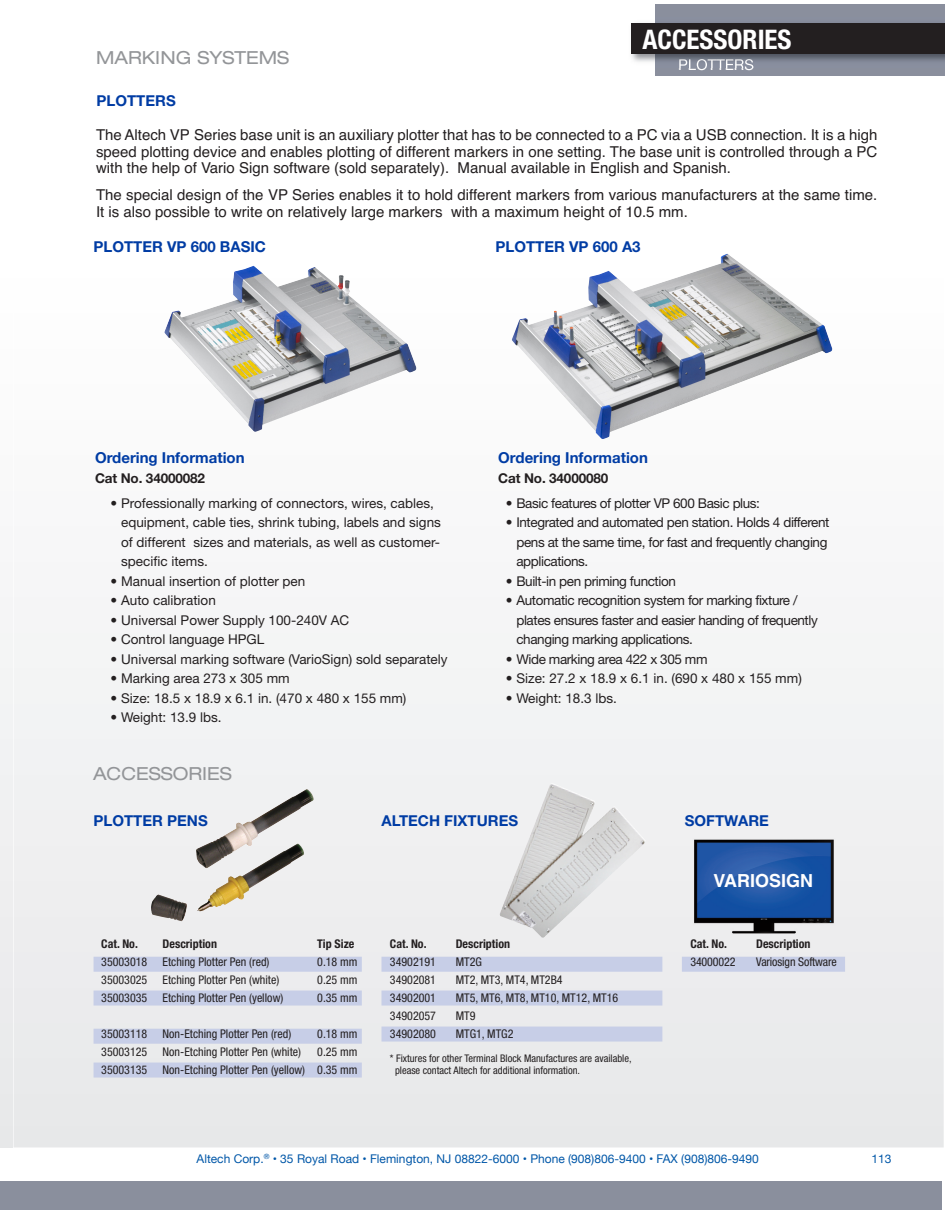
<style>
.page{position:relative;width:945px;height:1215px;background:#fff}
.page>*{position:absolute;margin:0;border:0;box-sizing:border-box;transform-origin:0 0}
.t1{font:700 condensed 27px "Helvetica Neue";color:#fff}
.t2{font:expanded 18px "Helvetica Neue";color:#939598}
.t3{font:700 18px "Helvetica";color:#fff}
.t4{font:15px/16.5px "Helvetica";color:#231f20;text-align:justify}
.t5{font:700 15px "Helvetica Neue";color:#003ca4}
.t6{font:15px "Helvetica Neue";color:#fff}
.t7{font:13.5px/19.5px "Helvetica Neue";color:#231f20}
.t8{font:13.5px/19.5px "Helvetica Neue";letter-spacing:-.03em;color:#231f20}
.t9{font:700 13.5px "Helvetica Neue";letter-spacing:-.01em;color:#231f20}
.t10{font:condensed 12px "Helvetica Neue";color:#231f20}
.t11{font:12px "Helvetica Neue";color:#0157a8}
.t12{font:700 condensed 12px "Helvetica Neue";color:#231f20}
.t13{font:condensed 10.5px/12px "Helvetica Neue";color:#231f20}
</style>
<div class="page">
<div style="left:0;top:1182px;width:14px;height:28px;background:#8a8f9d"></div>
<div style="left:14px;top:1182px;width:928px;height:28px;background:#8a8f9d"></div>
<div style="left:656px;top:4px;width:289px;height:71px;background:#8a8f9d"></div>
<img style="left:631px;top:18px;width:314px;height:49px">
<img style="left:679px;top:59px;width:74px;height:8px">
<div style="left:632px;top:23px;width:313px;height:31px;background:#231f20"></div>
<img style="left:164px;top:266px;width:253px;height:166px">
<img style="left:512px;top:254px;width:320px;height:185px">
<img style="left:151px;top:789px;width:163px;height:132px">
<img style="left:500px;top:783px;width:146px;height:155px">
<img style="left:691px;top:835px;width:145px;height:101px">
<div style="left:94px;top:957px;width:268px;height:15px;background:#c7cee7"></div>
<div style="left:94px;top:991px;width:268px;height:15px;background:#c7cee7"></div>
<div style="left:94px;top:1029px;width:268px;height:15px;background:#c7cee7"></div>
<div style="left:94px;top:1063px;width:268px;height:15px;background:#c7cee7"></div>
<div style="left:381px;top:957px;width:281px;height:15px;background:#c7cee7"></div>
<div style="left:381px;top:991px;width:281px;height:15px;background:#c7cee7"></div>
<div style="left:381px;top:1027px;width:281px;height:15px;background:#c7cee7"></div>
<div style="left:682px;top:957px;width:163px;height:15px;background:#c7cee7"></div>
<p class="t2" style="left:96px;top:51px;width:195px">MARKING SYSTEMS</p>
<p class="t5" style="left:97px;top:96px;width:81px">PLOTTERS</p>
<h1 class="t1" style="left:643px;top:30px;width:151px">ACCESSORIES</h1>
<p class="t6" style="left:678px;top:59px;width:77px">PLOTTERS</p>
<p class="t4" style="left:96px;top:127px;width:783px">The Altech VP Series base unit is an auxiliary plotter that has to be connected to a PC via a USB connection. It is a high speed plotting device and enables plotting of different markers in one setting. The base unit is controlled through a PC with the help of Vario Sign software (sold separately). Manual available in English and Spanish.</p>
<p class="t4" style="left:96px;top:187px;width:783px">The special design of the VP Series enables it to hold different markers from various manufacturers at the same time.<br>It is also possible to write on relatively large markers with a maximum height of 10.5 mm.</p>
<p class="t5" style="left:94px;top:242px;width:174px">PLOTTER VP 600 BASIC</p>
<p class="t5" style="left:496px;top:242px;width:147px">PLOTTER VP 600 A3</p>
<p class="t5" style="left:95px;top:448px;width:151px">Ordering Information</p>
<p class="t5" style="left:498px;top:448px;width:151px">Ordering Information</p>
<p class="t9" style="left:95px;top:473px;width:112px">Cat No. 34000082</p>
<p class="t9" style="left:498px;top:473px;width:112px">Cat No. 34000080</p>
<p class="t7" style="left:121px;top:494px;width:321px;text-indent:-11px">• Professionally marking of connectors, wires, cables, equipment, cable ties, shrink tubing, labels and signs of different sizes and materials, as well as customer&shy;specific items.</p>
<p class="t7" style="left:110px;top:572px;width:196px">• Manual insertion of plotter pen</p>
<p class="t7" style="left:110px;top:592px;width:107px">• Auto calibration</p>
<p class="t7" style="left:110px;top:611px;width:240px">• Universal Power Supply 100-240V AC</p>
<p class="t7" style="left:110px;top:631px;width:155px">• Control language HPGL</p>
<p class="t7" style="left:110px;top:650px;width:339px">• Universal marking software (VarioSign) sold separately</p>
<p class="t7" style="left:110px;top:670px;width:181px">• Marking area 273 x 305 mm</p>
<p class="t7" style="left:110px;top:689px;width:298px">• Size: 18.5 x 18.9 x 6.1 in. (470 x 480 x 155 mm)</p>
<p class="t7" style="left:110px;top:709px;width:113px">• Weight: 13.9 lbs.</p>
<p class="t8" style="left:506px;top:494px;width:256px">• Basic features of plotter VP 600 Basic plus:</p>
<p class="t8" style="left:516px;top:514px;width:314px;text-indent:-11px">• Integrated and automated pen station. Holds 4 different pens at the same time, for fast and frequently changing applications.</p>
<p class="t8" style="left:506px;top:572px;width:172px">• Built-in pen priming function</p>
<p class="t8" style="left:516px;top:592px;width:303px;text-indent:-11px">• Automatic recognition system for marking fixture / plates ensures faster and easier handing of frequently changing marking applications.</p>
<p class="t8" style="left:506px;top:650px;width:203px">• Wide marking area 422 x 305 mm</p>
<p class="t7" style="left:506px;top:670px;width:298px">• Size: 27.2 x 18.9 x 6.1 in. (690 x 480 x 155 mm)</p>
<p class="t7" style="left:506px;top:689px;width:113px">• Weight: 18.3 lbs.</p>
<p class="t2" style="left:93px;top:767px;width:140px">ACCESSORIES</p>
<p class="t5" style="left:94px;top:815px;width:116px">PLOTTER PENS</p>
<p class="t5" style="left:381px;top:815px;width:138px">ALTECH FIXTURES</p>
<p class="t5" style="left:685px;top:815px;width:86px">SOFTWARE</p>
<p class="t12" style="left:101px;top:940px;width:38px">Cat. No.</p>
<p class="t12" style="left:163px;top:940px;width:56px">Description</p>
<p class="t12" style="left:317px;top:940px;width:39px">Tip Size</p>
<p class="t10" style="left:101px;top:958px;width:48px">35003018</p>
<p class="t10" style="left:163px;top:958px;width:108px">Etching Plotter Pen (red)</p>
<p class="t10" style="left:317px;top:958px;width:42px">0.18 mm</p>
<p class="t10" style="left:101px;top:976px;width:48px">35003025</p>
<p class="t10" style="left:163px;top:976px;width:118px">Etching Plotter Pen (white)</p>
<p class="t10" style="left:317px;top:976px;width:42px">0.25 mm</p>
<p class="t10" style="left:101px;top:994px;width:48px">35003035</p>
<p class="t10" style="left:163px;top:994px;width:122px">Etching Plotter Pen (yellow)</p>
<p class="t10" style="left:317px;top:994px;width:42px">0.35 mm</p>
<p class="t10" style="left:101px;top:1030px;width:48px">35003118</p>
<p class="t10" style="left:163px;top:1030px;width:130px">Non-Etching Plotter Pen (red)</p>
<p class="t10" style="left:317px;top:1030px;width:42px">0.18 mm</p>
<p class="t10" style="left:101px;top:1048px;width:48px">35003125</p>
<p class="t10" style="left:163px;top:1048px;width:140px">Non-Etching Plotter Pen (white)</p>
<p class="t10" style="left:317px;top:1048px;width:42px">0.25 mm</p>
<p class="t10" style="left:101px;top:1066px;width:48px">35003135</p>
<p class="t10" style="left:163px;top:1066px;width:197px">Non-Etching Plotter Pen (yellow) 0.35 mm</p>
<p class="t12" style="left:390px;top:940px;width:38px">Cat. No.</p>
<p class="t12" style="left:456px;top:940px;width:56px">Description</p>
<p class="t10" style="left:390px;top:958px;width:48px">34902191</p>
<p class="t10" style="left:456px;top:958px;width:28px">MT2G</p>
<p class="t10" style="left:390px;top:976px;width:48px">34902081</p>
<p class="t10" style="left:456px;top:976px;width:108px">MT2, MT3, MT4, MT2B4</p>
<p class="t10" style="left:390px;top:994px;width:48px">34902001</p>
<p class="t10" style="left:456px;top:994px;width:164px">MT5, MT6, MT8, MT10, MT12, MT16</p>
<p class="t10" style="left:390px;top:1012px;width:48px">34902057</p>
<p class="t10" style="left:456px;top:1012px;width:21px">MT9</p>
<p class="t10" style="left:390px;top:1030px;width:48px">34902080</p>
<p class="t10" style="left:456px;top:1030px;width:59px">MTG1, MTG2</p>
<p class="t13" style="left:395px;top:1053px;width:238px;text-indent:-5px">* Fixtures for other Terminal Block Manufactures are available, please contact Altech for additional information.</p>
<p class="t3" style="left:714px;top:874px;width:101px">VARIOSIGN</p>
<p class="t12" style="left:690px;top:940px;width:38px">Cat. No.</p>
<p class="t12" style="left:756px;top:940px;width:56px">Description</p>
<p class="t10" style="left:690px;top:958px;width:47px">34000022</p>
<p class="t10" style="left:756px;top:958px;width:82px">Variosign Software</p>
<p class="t11" style="left:197px;top:1152px;width:564px">Altech Corp.<sup>®</sup> • 35 Royal Road • Flemington, NJ 08822-6000 • Phone (908)806-9400 • FAX (908)806-9490</p>
<p class="t11" style="left:871px;top:1152px;width:22px">113</p>
</div>
